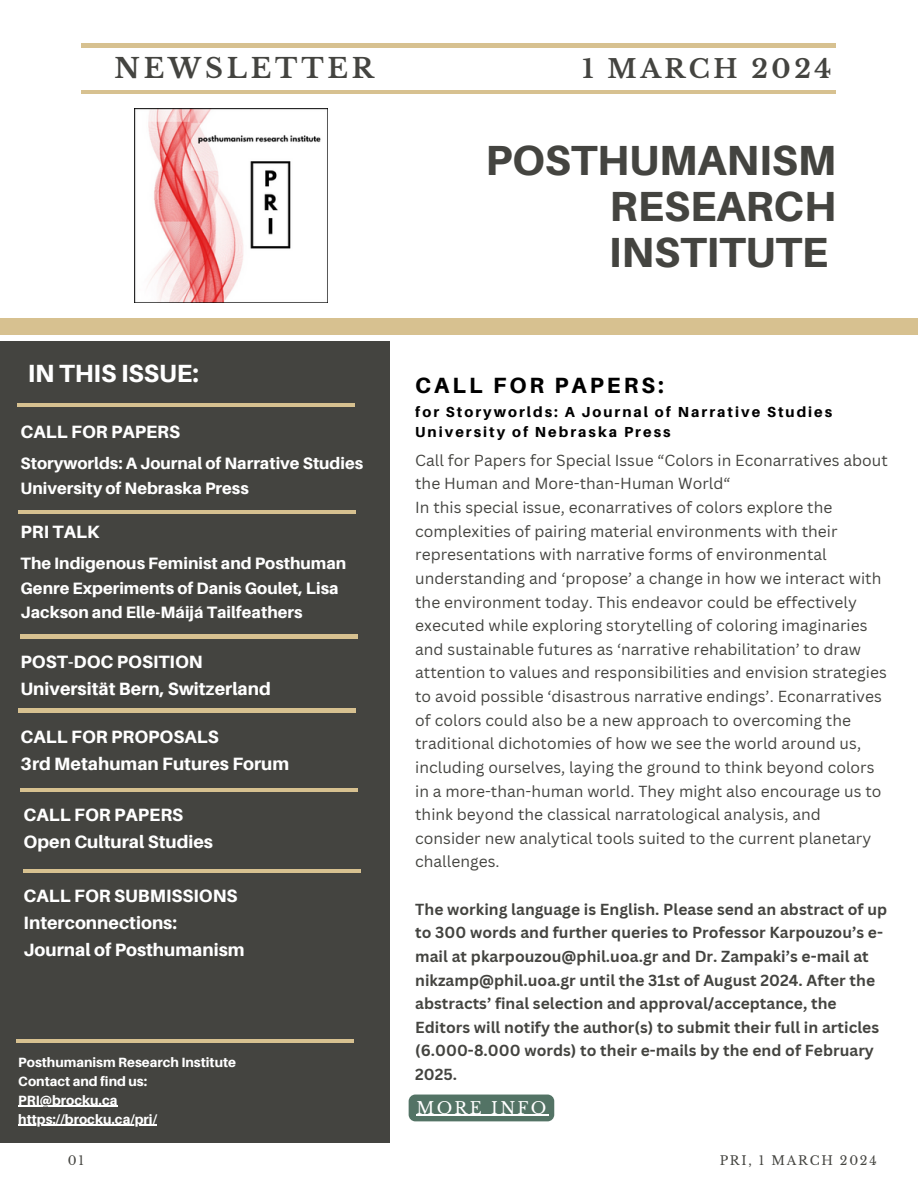
<style>
.page{position:relative;width:918px;height:1188px;background:#fff}
.page>*{position:absolute;margin:0;border:0;box-sizing:border-box;transform-origin:0 0}
.t1{font:800 42.15px/46.2px "Aileron";color:#444440;text-align:justify}
.t2{font:700 27px "Libre Baskerville";letter-spacing:.14em;color:#444440}
.t3{font:700 25.5px "Libre Baskerville";letter-spacing:.14em;color:#444440}
.t4{font:800 24.9px "Aileron";color:#fff}
.t5{font:800 22.05px "Aileron";letter-spacing:.14em;color:#000}
.t6{font:800 17.85px/27px "Aileron";color:#fff}
.t7{font:800 16.5px/24.8px "Aileron";color:#fff}
.t8{font:16.5px "Libre Baskerville";letter-spacing:.14em;color:#fff}
.t9{font:15.6px/23.7px "Canva Sans";color:#444440}
.t10{font:700 15.6px/23.7px "Canva Sans";color:#444440}
.t11{font:800 14.55px/20.2px "Aileron";letter-spacing:.14em;color:#000}
.t12{font:800 13.35px "Aileron";color:#fff}
.t13{font:12.45px "Libre Baskerville";letter-spacing:.14em;color:#444440}
</style>
<div class="page">
<div style="left:0;top:341px;width:389px;height:802px;background:#444440"></div>
<hr style="left:18px;top:511px;width:338px;height:3px;background:#d7c190">
<hr style="left:21px;top:635px;width:337px;height:3px;background:#d7c190">
<hr style="left:18px;top:709px;width:338px;height:3px;background:#d7c190">
<hr style="left:17px;top:403px;width:338px;height:4px;background:#d7c190">
<hr style="left:81px;top:90px;width:755px;height:4px;background:#d7c190">
<hr style="left:81px;top:44px;width:755px;height:3px;background:#d7c190">
<div style="left:0;top:318px;width:918px;height:16px;background:#d7c190"></div>
<img style="left:134px;top:109px;width:194px;height:193px">
<hr style="left:21px;top:789px;width:337px;height:3px;background:#d7c190">
<hr style="left:24px;top:869px;width:337px;height:4px;background:#d7c190">
<hr style="left:16px;top:1039px;width:338px;height:4px;background:#d7c190">
<hr style="left:18px;top:1106px;width:99px;height:1px;background:#fff">
<hr style="left:18px;top:1125px;width:139px;height:1px;background:#fff">
<div style="left:409px;top:1095px;width:145px;height:26px;background:#537365;border-radius:7px"></div>
<hr style="left:416px;top:1115px;width:133px;height:1px;background:#fff">
<h2 class="t2" style="left:115px;top:52px;width:261px">NEWSLETTER</h2>
<h3 class="t3" style="left:583px;top:53px;width:250px">1 MARCH 2024</h3>
<p class="t4" style="left:28px;top:358px;width:173px">IN THIS ISSUE:</p>
<h5 class="t6" style="left:21px;top:418px;width:161px">CALL FOR PAPERS</h5>
<h5 class="t7" style="left:21px;top:451px;width:344px">Storyworlds: A Journal of Narrative Studies<br>University of Nebraska Press</h5>
<p class="t6" style="left:21px;top:518px;width:81px">PRI TALK</p>
<h5 class="t7" style="left:21px;top:550px;width:327px">The Indigenous Feminist and Posthuman<br>Genre Experiments of Danis Goulet, Lisa<br>Jackson and Elle-Máijá Tailfeathers</h5>
<p class="t6" style="left:21px;top:648px;width:252px">POST-DOC POSITION<br>Universität Bern, Switzerland</p>
<p class="t6" style="left:21px;top:723px;width:270px">CALL FOR PROPOSALS<br>3rd Metahuman Futures Forum</p>
<p class="t6" style="left:24px;top:801px;width:191px">CALL FOR PAPERS<br>Open Cultural Studies</p>
<p class="t6" style="left:24px;top:882px;width:222px">CALL FOR SUBMISSIONS<br>Interconnections:<br>Journal of Posthumanism</p>
<h2 class="t12" style="left:18px;top:1054px;width:219px">Posthumanism Research Institute</h2>
<p class="t12" style="left:18px;top:1073px;width:130px">Contact and find us:</p>
<p class="t12" style="left:18px;top:1092px;width:101px">PRI@brocku.ca</p>
<h1 class="t12" style="left:18px;top:1111px;width:140px">https://brocku.ca/pri/</h1>
<p class="t13" style="left:68px;top:1153px;width:18px">01</p>
<p class="t1" style="left:609px;top:136px;width:229px;text-indent:-123px">POSTHUMANISM RESEARCH INSTITUTE</p>
<h3 class="t5" style="left:415px;top:372px;width:250px">CALL FOR PAPERS:</h3>
<p class="t11" style="left:415px;top:401px;width:419px">for Storyworlds: A Journal of Narrative Studies<br>University of Nebraska Press</p>
<h5 class="t9" style="left:415px;top:448px;width:474px">Call for Papers for Special Issue “Colors in Econarratives about the Human and More-than-Human World“</h5>
<p class="t9" style="left:415px;top:495px;width:473px">In this special issue, econarratives of colors explore the complexities of pairing material environments with their representations with narrative forms of environmental understanding and ‘propose’ a change in how we interact with the environment today. This endeavor could be effectively executed while exploring storytelling of coloring imaginaries and sustainable futures as ‘narrative rehabilitation’ to draw attention to values and responsibilities and envision strategies to avoid possible ‘disastrous narrative endings’. Econarratives of colors could also be a new approach to overcoming the traditional dichotomies of how we see the world around us, including ourselves, laying the ground to think beyond colors in a more-than-human world. They might also encourage us to think beyond the classical narratological analysis, and consider new analytical tools suited to the current planetary challenges.</p>
<h5 class="t10" style="left:415px;top:897px;width:474px">The working language is English. Please send an abstract of up to 300 words and further queries to Professor Karpouzou’s e&shy;mail at pkarpouzou@phil.uoa.gr and Dr. Zampaki’s e-mail at nikzamp@phil.uoa.gr until the 31st of August 2024. After the abstracts’ final selection and approval/acceptance, the Editors will notify the author(s) to submit their full in articles (6.000-8.000 words) to their e-mails by the end of February 2025.</h5>
<p class="t8" style="left:416px;top:1098px;width:132px">MORE INFO</p>
<h3 class="t13" style="left:720px;top:1153px;width:158px">PRI, 1 MARCH 2024</h3>
</div>
